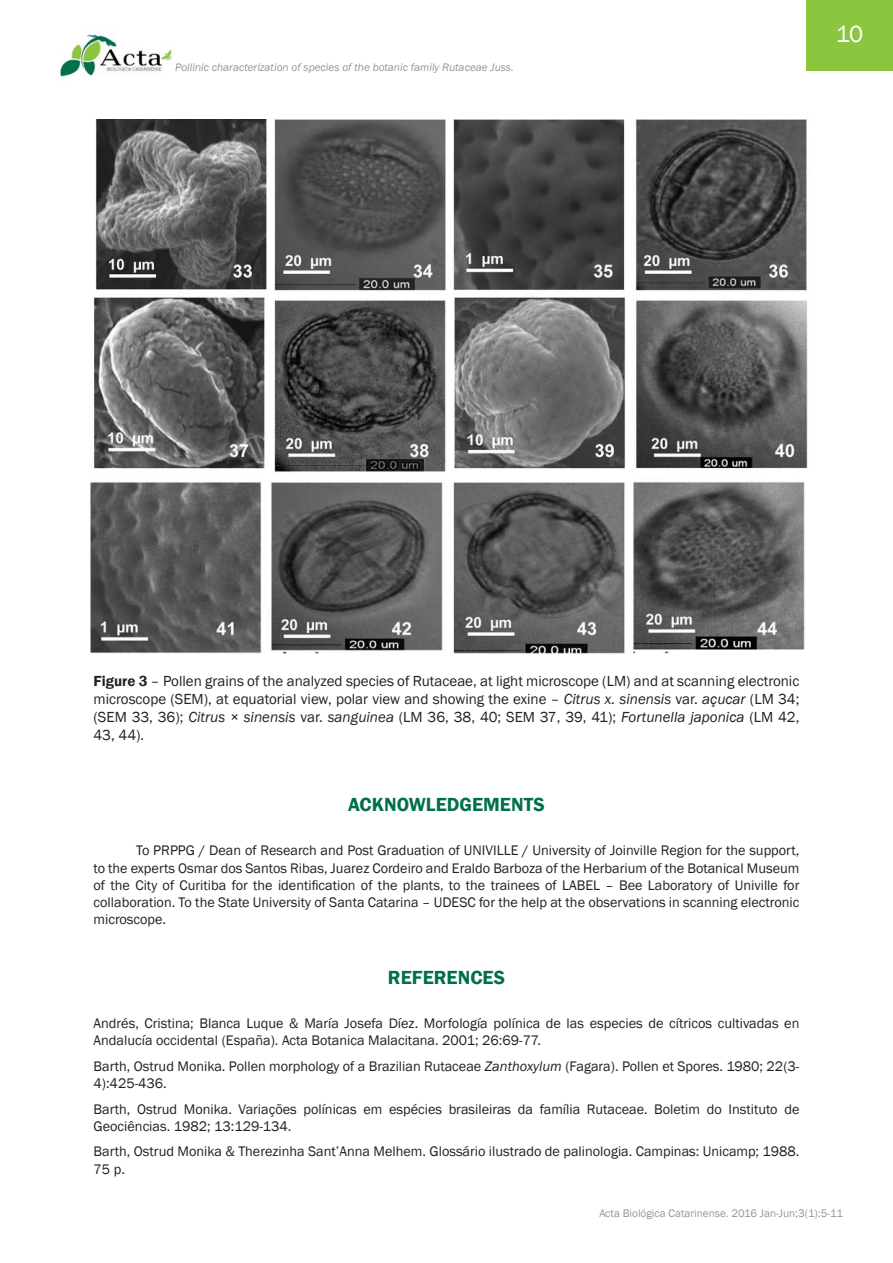
<style>
.page{position:relative;width:893px;height:1263px;background:#fff}
.page>*{position:absolute;margin:0;border:0;box-sizing:border-box;transform-origin:0 0}
.t1{font:24px "Franklin Gothic";color:#fff}
.t2{font:600 19.5px "Franklin Gothic";color:#00704a}
.t3{font:15px/18px "Franklin Gothic";color:#231f20;text-align:justify}
.t4{font:14.25px/17.1px "Franklin Gothic";color:#231f20}
.t5{font:italic 11.25px "Franklin Gothic";color:#939598}
.t6{font:11.25px "Franklin Gothic";color:#939598}
.s1{font-weight:600}
.s2{font-style:italic}
</style>
<div class="page">
<img style="left:59px;top:33px;width:115px;height:45px">
<div style="left:806px;top:0;width:87px;height:71px;background:#8cc63e"></div>
<img style="left:90px;top:119px;width:720px;height:534px">
<p class="t5" style="left:175px;top:60px;width:340px">Pollinic characterization of species of the botanic family Rutaceae Juss.</p>
<h1 class="t1" style="left:836px;top:19px;width:29px">10</h1>
<p class="t3" style="left:94px;top:673px;width:707px"><span class="s1">Figure 3</span> – Pollen grains of the analyzed species of Rutaceae, at light microscope (LM) and at scanning electronic microscope (SEM), at equatorial view, polar view and showing the exine – <span class="s2">Citrus x. sinensis</span> var. <span class="s2">açucar</span> (LM 34; (SEM 33, 36); <span class="s2">Citrus × sinensis</span> var. <span class="s2">sanguinea</span> (LM 36, 38, 40; SEM 37, 39, 41); <span class="s2">Fortunella japonica</span> (LM 42, 43, 44)<span class="s2">.</span></p>
<h2 class="t2" style="left:348px;top:792px;width:198px">ACKNOWLEDGEMENTS</h2>
<p class="t4" style="left:94px;top:842px;width:707px;text-align:justify;text-indent:43px">To PRPPG / Dean of Research and Post Graduation of UNIVILLE / University of Joinville Region for the support, to the experts Osmar dos Santos Ribas, Juarez Cordeiro and Eraldo Barboza of the Herbarium of the Botanical Museum of the City of Curitiba for the identification of the plants, to the trainees of LABEL – Bee Laboratory of Univille for collaboration. To the State University of Santa Catarina – UDESC for the help at the observations in scanning electronic microscope.</p>
<h2 class="t2" style="left:388px;top:965px;width:119px">REFERENCES</h2>
<p class="t4" style="left:94px;top:1015px;width:707px">Andrés, Cristina; Blanca Luque &amp; María Josefa Díez. Morfología polínica de las especies de cítricos cultivadas en<br>Andalucía occidental (España). Acta Botanica Malacitana. 2001; 26:69-77.</p>
<p class="t4" style="left:94px;top:1058px;width:707px">Barth, Ostrud Monika. Pollen morphology of a Brazilian Rutaceae <span class="s2">Zanthoxylum</span> (Fagara). Pollen et Spores. 1980; 22(3-<br>4):425-436.</p>
<p class="t4" style="left:94px;top:1101px;width:707px">Barth, Ostrud Monika. Variações polínicas em espécies brasileiras da família Rutaceae. Boletim do Instituto de<br>Geociências. 1982; 13:129-134.</p>
<p class="t4" style="left:94px;top:1143px;width:707px">Barth, Ostrud Monika &amp; Therezinha Sant’Anna Melhem. Glossário ilustrado de palinologia. Campinas: Unicamp; 1988.<br>75 p.</p>
<p class="t6" style="left:599px;top:1206px;width:245px">Acta Biológica Catarinense. 2016 Jan-Jun;3(1):5-11</p>
</div>
